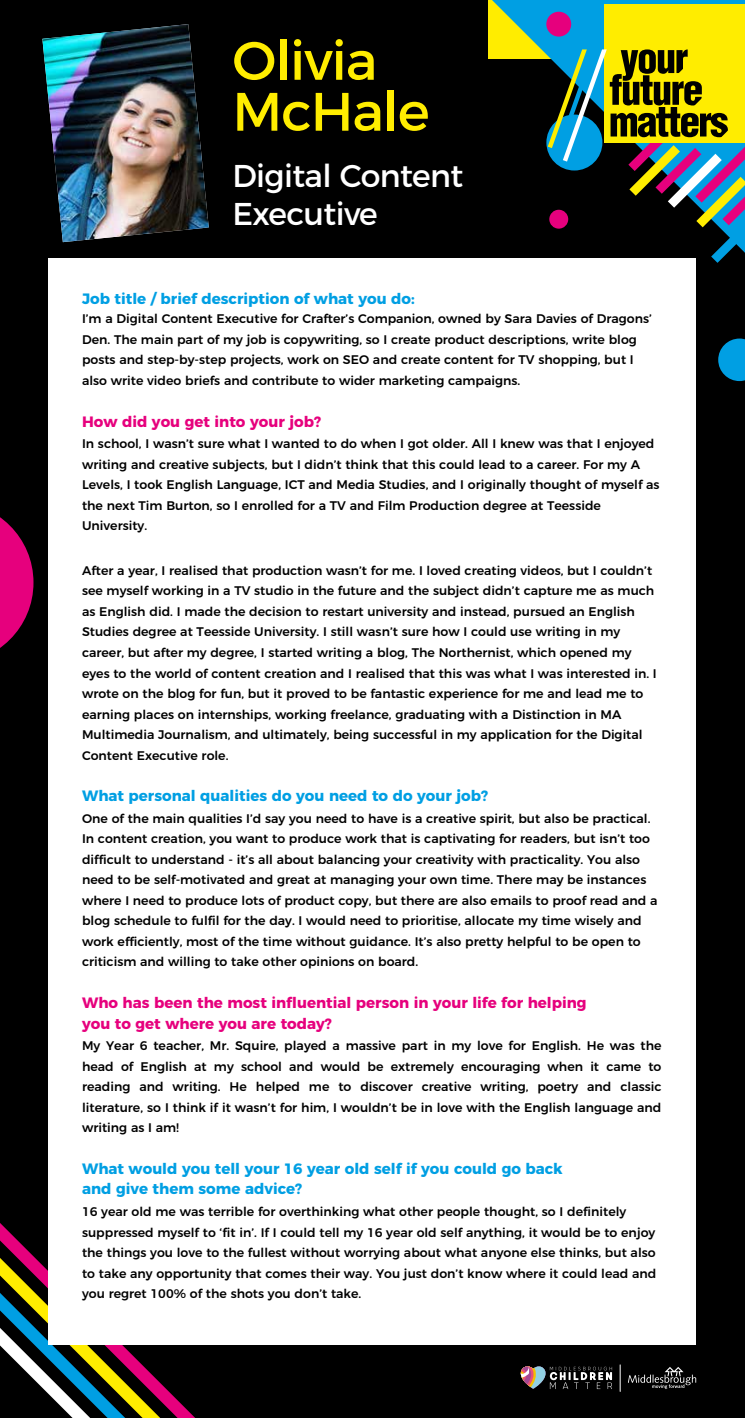
<style>
.page{position:relative;width:745px;height:1418px;background:#fff}
.page>*{position:absolute;margin:0;border:0;box-sizing:border-box;transform-origin:0 0}
.t1{font:54px/50.9px "Montserrat";letter-spacing:-.02em;color:#ffed00}
.t2{font:31.5px/38.4px "Montserrat";letter-spacing:-.02em;color:#fff}
.t3{font:700 15px/20.5px "Montserrat";color:#009fe3}
.t4{font:700 15px/20.5px "Montserrat";color:#e6007d}
.t5{font:500 12.5px/20.5px "Montserrat";color:#000}
</style>
<div class="page">
<div style="left:0;top:0;width:744px;height:1417px;background:#000"></div>
<div style="left:49px;top:258px;width:646px;height:1086px;background:#fff"></div>
<img style="left:42px;top:24px;width:166px;height:218px">
<svg style="left:491px;top:0;width:253px;height:148px"></svg>
<div style="left:604px;top:5px;width:140px;height:138px;background:#ffed00"></div>
<div style="left:546px;top:12px;width:25px;height:25px;background:#e6007d;border-radius:50%"></div>
<svg style="left:547px;top:49px;width:197px;height:214px"></svg>
<div style="left:549px;top:210px;width:19px;height:19px;background:#e6007d;border-radius:50%"></div>
<svg style="left:0;top:517px;width:33px;height:131px"></svg>
<svg style="left:718px;top:338px;width:26px;height:43px"></svg>
<svg style="left:0;top:1222px;width:195px;height:195px"></svg>
<svg style="left:628px;top:1367px;width:67px;height:21px"></svg>
<svg style="left:520px;top:1366px;width:91px;height:22px"></svg>
<svg style="left:619px;top:1364px;width:1px;height:27px"></svg>
<h1 class="t1" style="left:232px;top:31px;width:199px">Olivia<br>McHale</h1>
<h2 class="t2" style="left:232px;top:154px;width:232px">Digital Content<br>Executive</h2>
<p class="t3" style="left:82px;top:287px;width:334px">Job title / brief description of what you do:</p>
<p class="t5" style="left:82px;top:307px;width:571px">I’m a Digital Content Executive for Crafter’s Companion, owned by Sara Davies of Dragons’ Den. The main part of my job is copywriting, so I create product descriptions, write blog posts and step-by-step projects, work on SEO and create content for TV shopping, but I also write video briefs and contribute to wider marketing campaigns.</p>
<p class="t4" style="left:82px;top:410px;width:240px">How did you get into your job?</p>
<p class="t5" style="left:82px;top:432px;width:578px">In school, I wasn’t sure what I wanted to do when I got older. All I knew was that I enjoyed writing and creative subjects, but I didn’t think that this could lead to a career. For my A Levels, I took English Language, ICT and Media Studies, and I originally thought of myself as the next Tim Burton, so I enrolled for a TV and Film Production degree at Teesside University.</p>
<p class="t5" style="left:82px;top:559px;width:576px">After a year, I realised that production wasn’t for me. I loved creating videos, but I couldn’t see myself working in a TV studio in the future and the subject didn’t capture me as much as English did. I made the decision to restart university and instead, pursued an English Studies degree at Teesside University. I still wasn’t sure how I could use writing in my career, but after my degree, I started writing a blog, The Northernist, which opened my eyes to the world of content creation and I realised that this was what I was interested in. I wrote on the blog for fun, but it proved to be fantastic experience for me and lead me to earning places on internships, working freelance, graduating with a Distinction in MA Multimedia Journalism, and ultimately, being successful in my application for the Digital Content Executive role.</p>
<p class="t3" style="left:82px;top:784px;width:407px">What personal qualities do you need to do your job?</p>
<p class="t5" style="left:82px;top:807px;width:576px">One of the main qualities I’d say you need to have is a creative spirit, but also be practical.<br>In content creation, you want to produce work that is captivating for readers, but isn’t too difficult to understand - it’s all about balancing your creativity with practicality. You also need to be self-motivated and great at managing your own time. There may be instances where I need to produce lots of product copy, but there are also emails to proof read and a blog schedule to fulfil for the day. I would need to prioritise, allocate my time wisely and work efficiently, most of the time without guidance. It’s also pretty helpful to be open to criticism and willing to take other opinions on board.</p>
<p class="t4" style="left:82px;top:991px;width:506px">Who has been the most infuential person in your life for helping you to get where you are today?</p>
<p class="t5" style="left:82px;top:1034px;width:580px;text-align:justify">My Year 6 teacher, Mr. Squire, played a massive part in my love for English. He was the head of English at my school and would be extremely encouraging when it came to reading and writing. He helped me to discover creative writing, poetry and classic literature, so I think if it wasn’t for him, I wouldn’t be in love with the English language and writing as I am!</p>
<p class="t3" style="left:82px;top:1157px;width:482px">What would you tell your 16 year old self if you could go back and give them some advice?</p>
<p class="t5" style="left:82px;top:1200px;width:575px">16 year old me was terrible for overthinking what other people thought, so I definitely suppressed myself to ‘fit in’. If I could tell my 16 year old self anything, it would be to enjoy the things you love to the fullest without worrying about what anyone else thinks, but also to take any opportunity that comes their way. You just don’t know where it could lead and you regret 100% of the shots you don’t take.</p>
</div>
